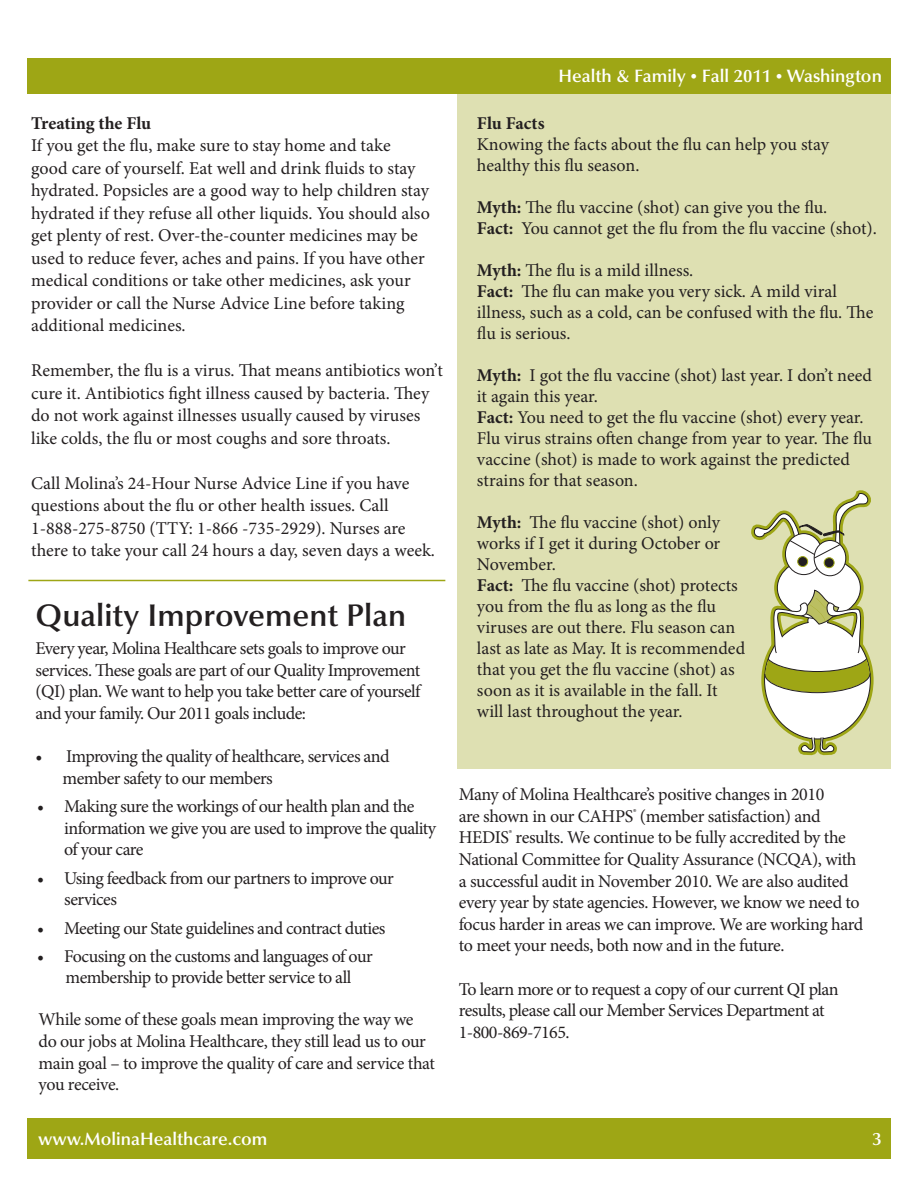
<style>
.page{position:relative;width:918px;height:1188px;background:#fff}
.page>*{position:absolute;margin:0;border:0;box-sizing:border-box;transform-origin:0 0}
.t1{font:600 31.5px "Optima LT Std";color:#231f20}
.t2{font:18px/21px "Minion Pro";letter-spacing:-.01em;color:#231f20}
.t3{font:18px/21.6px "Minion Pro";letter-spacing:-.035em;color:#231f20}
.t4{font:18px/21.6px "Minion Pro";letter-spacing:-.03em;color:#231f20}
.t5{font:600 18px "Optima LT Std";color:#fff}
.t6{font:700 18px "Minion Pro";color:#231f20}
.s1{font-size:13.5px}
.s2{font-weight:700}
</style>
<div class="page">
<div style="left:457px;top:58px;width:434px;height:711px;background:#dee0b2"></div>
<div style="left:27px;top:58px;width:864px;height:36px;background:#9ea615"></div>
<div style="left:27px;top:1119px;width:864px;height:40px;background:#9ea615"></div>
<hr style="left:28px;top:580px;width:417px;height:1px;background:#9ea615">
<svg style="left:754px;top:490px;width:120px;height:266px"></svg>
<svg style="left:810px;top:605px;width:15px;height:17px"></svg>
<svg style="left:816px;top:598px;width:11px;height:11px"></svg>
<p class="t6" style="left:31px;top:110px;width:122px">Treating the Flu</p>
<p class="t2" style="left:31px;top:134px;width:400px;line-height:22.5px">If you get the flu, make sure to stay home and take good care of yourself. Eat well and drink fluids to stay hydrated. Popsicles are a good way to help children stay hydrated if they refuse all other liquids. You should also get plenty of rest. Over-the-counter medicines may be used to reduce fever, aches and pains. If you have other medical conditions or take other medicines, ask your provider or call the Nurse Advice Line before taking additional medicines.</p>
<p class="t2" style="left:31px;top:359px;width:413px;line-height:22.5px">Remember, the flu is a virus. That means antibiotics won’t cure it. Antibiotics fight illness caused by bacteria. They do not work against illnesses usually caused by viruses like colds, the flu or most coughs and sore throats.</p>
<p class="t2" style="left:31px;top:472px;width:405px;line-height:22.5px">Call Molina’s 24-Hour Nurse Advice Line if you have questions about the flu or other health issues. Call 1-888-275-8750 (TTY: 1-866 -735-2929). Nurses are there to take your call 24 hours a day, seven days a week.</p>
<h1 class="t1" style="left:36px;top:597px;width:372px">Quality Improvement Plan</h1>
<p class="t3" style="left:36px;top:638px;width:386px">Every year, Molina Healthcare sets goals to improve our services. These goals are part of our Quality Improvement (QI) plan. We want to help you take better care of yourself and your family. Our 2011 goals include:</p>
<p class="t4" style="left:63px;top:746px;width:328px;text-indent:-27px">• Improving the quality of healthcare, services and member safety to our members</p>
<p class="t3" style="left:64px;top:796px;width:374px;text-indent:-27px">• Making sure the workings of our health plan and the information we give you are used to improve the quality of your care</p>
<p class="t4" style="left:64px;top:867px;width:331px;text-indent:-27px">• Using feedback from our partners to improve our services</p>
<p class="t4" style="left:37px;top:917px;width:350px">• Meeting our State guidelines and contract duties</p>
<p class="t3" style="left:37px;top:945px;width:337px;text-align:center">• Focusing on the customs and languages of our membership to provide better service to all</p>
<p class="t2" style="left:39px;top:1009px;width:398px;line-height:21.6px">While some of these goals mean improving the way we do our jobs at Molina Healthcare, they still lead us to our main goal – to improve the quality of care and service that you receive.</p>
<p class="t5" style="left:558px;top:66px;width:325px">Health &amp; Family <span class="s1">•</span> Fall 2011 <span class="s1">•</span> Washington</p>
<p class="t6" style="left:477px;top:110px;width:69px">Flu Facts</p>
<p class="t2" style="left:477px;top:133px;width:353px">Knowing the facts about the flu can help you stay healthy this flu season.</p>
<p class="t2" style="left:477px;top:196px;width:401px"><span class="s2">Myth:</span> The flu vaccine (shot) can give you the flu.<br><span class="s2">Fact:</span> You cannot get the flu from the flu vaccine (shot).</p>
<p class="t2" style="left:477px;top:259px;width:398px"><span class="s2">Myth:</span> The flu is a mild illness.<br><span class="s2">Fact:</span> The flu can make you very sick. A mild viral illness, such as a cold, can be confused with the flu. The flu is serious.</p>
<p class="t2" style="left:477px;top:364px;width:397px"><span class="s2">Myth:</span> I got the flu vaccine (shot) last year. I don’t need it again this year.<br><span class="s2">Fact:</span> You need to get the flu vaccine (shot) every year.<br>Flu virus strains often change from year to year. The flu vaccine (shot) is made to work against the predicted strains for that season.</p>
<p class="t2" style="left:477px;top:511px;width:270px"><span class="s2">Myth:</span> The flu vaccine (shot) only works if I get it during October or<br>November.<br><span class="s2">Fact:</span> The flu vaccine (shot) protects you from the flu as long as the flu viruses are out there. Flu season can last as late as May. It is recommended that you get the flu vaccine (shot) as soon as it is available in the fall. It will last throughout the year.</p>
<p class="t2" style="left:459px;top:784px;width:406px;line-height:21.6px">Many of Molina Healthcare’s positive changes in 2010<br>are shown in our CAHPS<sup>®</sup> (member satisfaction) and HEDIS<sup>®</sup> results. We continue to be fully accredited by the National Committee for Quality Assurance (NCQA), with a successful audit in November 2010. We are also audited every year by state agencies. However, we know we need to focus harder in areas we can improve. We are working hard to meet your needs, both now and in the future.</p>
<p class="t4" style="left:459px;top:978px;width:381px">To learn more or to request a copy of our current QI plan results, please call our Member Services Department at<br>1-800-869-7165.</p>
<p class="t5" style="left:38px;top:1129px;width:231px">www.MolinaHealthcare.com</p>
<p class="t5" style="left:873px;top:1129px;width:11px">3</p>
</div>
